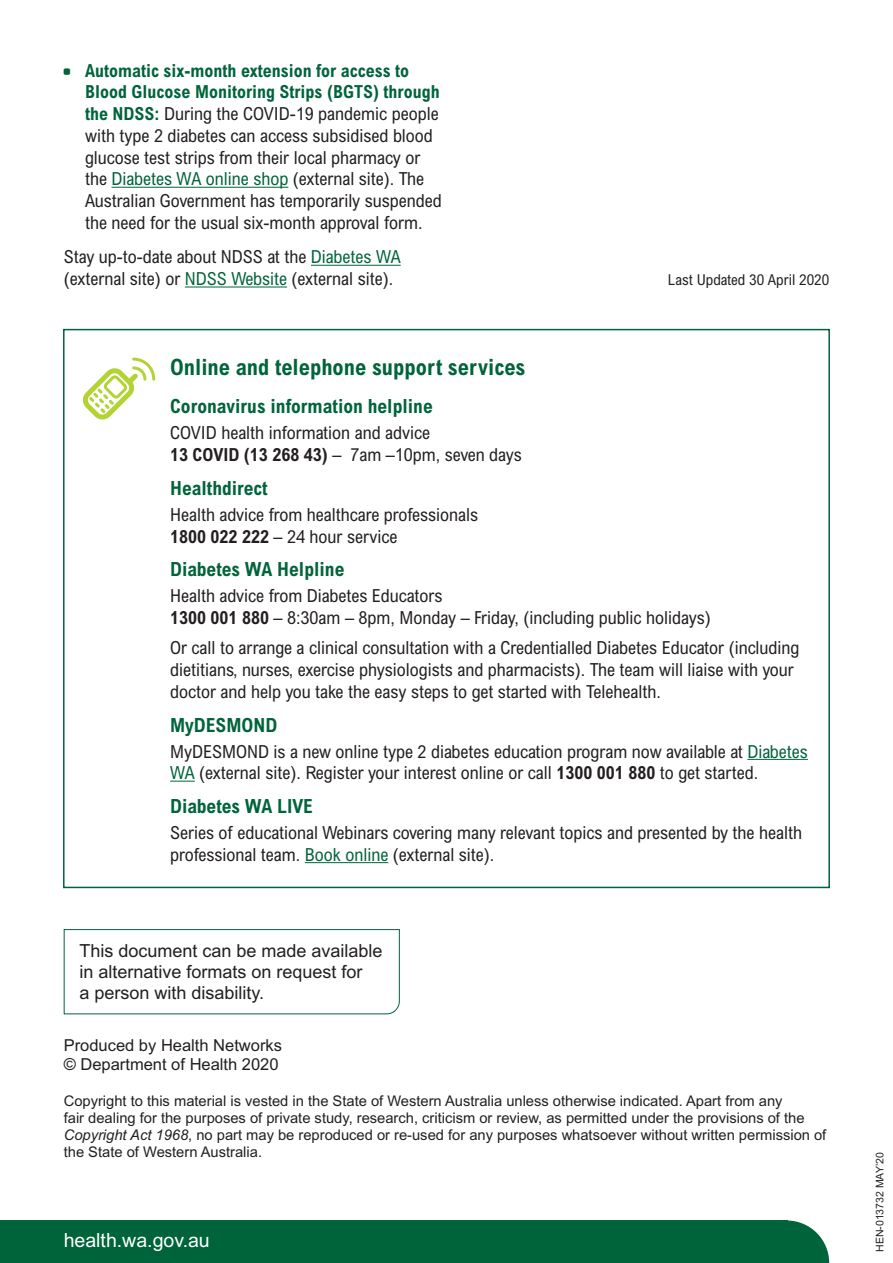
<style>
.page{position:relative;width:893px;height:1263px;background:#fff}
.page>*{position:absolute;margin:0;border:0;box-sizing:border-box;transform-origin:0 0}
.Sub_head_H2{font:700 condensed 22.5px "Arial MT Std";color:#00643b}
.Sub_head_H3{font:700 condensed 19.5px "Arial MT Std";color:#00643b}
.t1{font:19.5px "Arial MT Std";color:#fff}
.Body_copy{font:condensed 18px/21.8px "Arial MT Std";color:#231f20}
.Bullets_Last{font:condensed 18px/21.8px "Arial MT Std";color:#231f20}
.t2{font:18px/21px "Arial MT Std";color:#231f20}
.t3{font:16.5px "Arial MT Std";color:#231f20}
.Body_copy-2{font:condensed 15px "Arial MT Std";color:#231f20}
.t4{font:14.7px/17px "Arial MT Std";color:#231f20}
.t5{font:10.5px "Arial MT Std";color:#231f20}
.s1{font-weight:700;color:#00643b}
.s2{color:#00643b}
.s3{font-weight:700}
.s4{font-style:italic}
</style>
<div class="page">
<hr style="left:112px;top:187px;width:176px;height:1px;background:#00643b">
<hr style="left:311px;top:265px;width:90px;height:1px;background:#00643b">
<hr style="left:185px;top:287px;width:102px;height:1px;background:#00643b">
<div style="left:0;top:1220px;width:787px;height:43px;background:#00643b"></div>
<svg style="left:787px;top:1220px;width:42px;height:43px"></svg>
<svg style="left:63px;top:929px;width:337px;height:86px"></svg>
<hr style="left:747px;top:759px;width:61px;height:1px;background:#00643b">
<svg style="left:170px;top:781px;width:25px;height:1px"></svg>
<hr style="left:305px;top:862px;width:83px;height:1px;background:#00643b">
<svg style="left:83px;top:358px;width:72px;height:61px"></svg>
<p class="Bullets_Last" style="left:85px;top:59px;width:358px"><span class="s1">Automatic six-month extension for access to Blood Glucose Monitoring Strips (BGTS) through the NDSS:</span> During the COVID-19 pandemic people with type 2 diabetes can access subsidised blood glucose test strips from their local pharmacy or the <span class="s2">Diabetes WA online shop</span> (external site). The Australian Government has temporarily suspended the need for the usual six-month approval form.</p>
<p class="Body_copy" style="left:64px;top:246px;width:338px">Stay up-to-date about NDSS at the <span class="s2">Diabetes WA </span>(external site) or <span class="s2">NDSS Website</span> (external site).</p>
<p class="Body_copy-2" style="left:668px;top:271px;width:163px">Last Updated 30 April 2020</p>
<h2 class="Sub_head_H2" style="left:170px;top:354px;width:357px">Online and telephone support services</h2>
<h3 class="Sub_head_H3" style="left:170px;top:395px;width:264px">Coronavirus information helpline</h3>
<p class="Body_copy" style="left:170px;top:422px;width:353px">COVID health information and advice<br><span class="s3">13 COVID (13 268 43)</span> – 7am –10pm, seven days</p>
<h3 class="Sub_head_H3" style="left:170px;top:477px;width:99px">Healthdirect</h3>
<p class="Body_copy" style="left:170px;top:503px;width:310px">Health advice from healthcare professionals<br><span class="s3">1800 022 222</span> – 24 hour service</p>
<h3 class="Sub_head_H3" style="left:170px;top:558px;width:176px">Diabetes WA Helpline</h3>
<p class="Body_copy" style="left:170px;top:585px;width:542px">Health advice from Diabetes Educators<br><span class="s3">1300 001 880</span> – 8:30am – 8pm, Monday – Friday, (including public holidays)</p>
<p class="Body_copy" style="left:170px;top:637px;width:631px">Or call to arrange a clinical consultation with a Credentialled Diabetes Educator (including dietitians, nurses, exercise physiologists and pharmacists). The team will liaise with your doctor and help you take the easy steps to get started with Telehealth.</p>
<h3 class="Sub_head_H3" style="left:170px;top:713px;width:109px">MyDESMOND</h3>
<p class="Body_copy" style="left:170px;top:740px;width:639px">MyDESMOND is a new online type 2 diabetes education program now available at <span class="s2">Diabetes<br>WA</span> (external site). Register your interest online or call <span class="s3">1300 001 880</span> to get started.</p>
<h3 class="Sub_head_H3" style="left:170px;top:795px;width:144px">Diabetes WA LIVE</h3>
<p class="Body_copy" style="left:170px;top:821px;width:633px">Series of educational Webinars covering many relevant topics and presented by the health professional team. <span class="s2">Book online</span> (external site).</p>
<p class="t2" style="left:79px;top:940px;width:305px">This document can be made available in alternative formats on request for<br>a person with disability.</p>
<p class="t3" style="left:64px;top:1036px;width:220px">Produced by Health Networks</p>
<p class="t3" style="left:64px;top:1055px;width:216px">© Department of Health 2020</p>
<p class="t4" style="left:64px;top:1092px;width:764px">Copyright to this material is vested in the State of Western Australia unless otherwise indicated. Apart from any<br>fair dealing for the purposes of private study, research, criticism or review, as permitted under the provisions of the <span class="s4">Copyright Act 1968</span>, no part may be reproduced or re-used for any purposes whatsoever without written permission of the State of Western Australia.</p>
<p class="t1" style="left:64px;top:1229px;width:147px">health.wa.gov.au</p>
<p class="t5" style="left:874px;top:1252px;width:101px;rotate:-90deg">HEN-013732 MAY’20</p>
</div>
